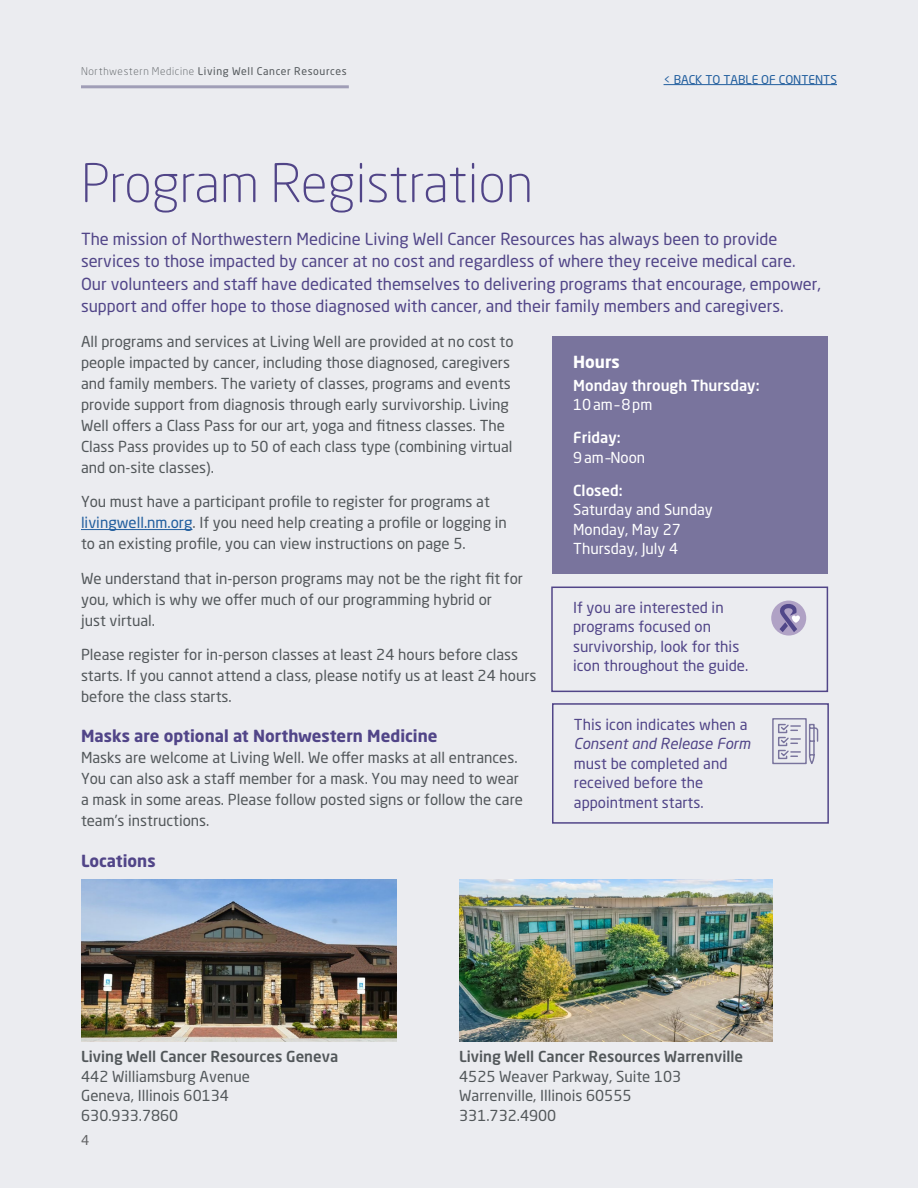
<style>
.page{position:relative;width:918px;height:1188px;background:#ebecf0}
.page>*{position:absolute;margin:0;border:0;box-sizing:border-box;transform-origin:0 0}
.t1{font:300 52.5px "Neo Sans Pro";color:#514588}
.t2{font:16.5px/22.5px "Neo Sans Pro";color:#514588}
.t3{font:700 16.5px "Neo Sans Pro";color:#514588}
.t4{font:700 16.5px "Neo Sans Pro";color:#fff}
.t5{font:15px/21px "Neo Sans Pro";color:#52575a}
.t6{font:15px/19.5px "Neo Sans Pro";color:#514588}
.t7{font:500 15px "Neo Sans Pro";color:#52575a}
.t8{font:15px/19.5px "Neo Sans Pro";color:#fff}
.t9{font:500 15px "Neo Sans Pro";color:#fff}
.t10{font:italic 15px "Neo Sans Pro";color:#514588}
.t11{font:13.5px "Neo Sans Pro";color:#636466}
.t12{font:12px "Neo Sans Pro";color:#215e9e}
.t13{font:10.5px "Neo Sans Pro";letter-spacing:.055em;color:#52575a}
.s1{font-weight:300}
.s2{color:#215e9e}
</style>
<div class="page">
<hr style="left:81px;top:529px;width:111px;height:1px;background:#215e9e">
<div style="left:552px;top:336px;width:275px;height:237px;background:#79749d"></div>
<img style="left:459px;top:880px;width:313px;height:161px">
<div style="left:551px;top:587px;width:277px;height:105px;border:2px solid #514588"></div>
<div style="left:552px;top:703px;width:277px;height:121px;border:2px solid #514588"></div>
<hr style="left:81px;top:85px;width:268px;height:3px;background:#a09eb7">
<hr style="left:664px;top:84px;width:173px;height:1px;background:#215e9e">
<img style="left:81px;top:880px;width:316px;height:161px">
<div style="left:771px;top:601px;width:35px;height:35px;background:#b0a2c5;border-radius:50%"></div>
<svg style="left:778px;top:601px;width:22px;height:31px"></svg>
<svg style="left:772px;top:718px;width:47px;height:47px"></svg>
<p class="t13" style="left:81px;top:64px;width:267px"><span class="s1">Northwestern Medicine</span> Living Well Cancer Resources</p>
<p class="t12" style="left:664px;top:72px;width:175px">&lt; BACK TO TABLE OF CONTENTS</p>
<h1 class="t1" style="left:81px;top:152px;width:454px">Program Registration</h1>
<p class="t2" style="left:81px;top:227px;width:742px">The mission of Northwestern Medicine Living Well Cancer Resources has always been to provide services to those impacted by cancer at no cost and regardless of where they receive medical care.<br>Our volunteers and staff have dedicated themselves to delivering programs that encourage, empower, support and offer hope to those diagnosed with cancer, and their family members and caregivers.</p>
<p class="t5" style="left:81px;top:331px;width:434px">All programs and services at Living Well are provided at no cost to people impacted by cancer, including those diagnosed, caregivers and family members. The variety of classes, programs and events provide support from diagnosis through early survivorship. Living Well offers a Class Pass for our art, yoga and fitness classes. The Class Pass provides up to 50 of each class type (combining virtual and on-site classes).</p>
<p class="t5" style="left:81px;top:491px;width:427px">You must have a participant profile to register for programs at <span class="s2">livingwell.nm.org</span>. If you need help creating a profile or logging in to an existing profile, you can view instructions on page 5.</p>
<p class="t5" style="left:81px;top:568px;width:443px">We understand that in-person programs may not be the right fit for you, which is why we offer much of our programming hybrid or<br>just virtual.</p>
<p class="t5" style="left:81px;top:644px;width:457px">Please register for in-person classes at least 24 hours before class starts. If you cannot attend a class, please notify us at least 24 hours before the class starts.</p>
<p class="t3" style="left:81px;top:725px;width:358px">Masks are optional at Northwestern Medicine</p>
<p class="t5" style="left:81px;top:747px;width:444px">Masks are welcome at Living Well. We offer masks at all entrances.<br>You can also ask a staff member for a mask. You may need to wear a mask in some areas. Please follow posted signs or follow the care team’s instructions.</p>
<p class="t3" style="left:81px;top:851px;width:76px">Locations</p>
<p class="t4" style="left:573px;top:351px;width:48px">Hours</p>
<p class="t9" style="left:573px;top:376px;width:188px">Monday through Thursday:</p>
<p class="t8" style="left:573px;top:395px;width:81px">10am–8pm</p>
<p class="t9" style="left:573px;top:428px;width:49px">Friday:</p>
<p class="t8" style="left:573px;top:447px;width:74px">9am–Noon</p>
<p class="t9" style="left:573px;top:481px;width:51px">Closed:</p>
<p class="t8" style="left:573px;top:500px;width:141px">Saturday and Sunday<br>Monday, May 27<br>Thursday, July 4</p>
<p class="t6" style="left:573px;top:597px;width:175px">If you are interested in programs focused on survivorship, look for this icon throughout the guide.</p>
<p class="t6" style="left:574px;top:714px;width:175px">This icon indicates when a</p>
<p class="t10" style="left:574px;top:734px;width:178px">Consent and Release Form</p>
<p class="t6" style="left:574px;top:753px;width:155px">must be completed and received before the appointment starts.</p>
<p class="t7" style="left:81px;top:1047px;width:259px">Living Well Cancer Resources Geneva</p>
<p class="t5" style="left:81px;top:1066px;width:170px;line-height:19.5px">442 Williamsburg Avenue<br>Geneva, Illinois 60134<br>630.933.7860</p>
<p class="t11" style="left:81px;top:1131px;width:10px">4</p>
<p class="t7" style="left:459px;top:1047px;width:285px">Living Well Cancer Resources Warrenville</p>
<p class="t5" style="left:459px;top:1066px;width:224px;line-height:19.5px">4525 Weaver Parkway, Suite 103<br>Warrenville, Illinois 60555<br>331.732.4900</p>
</div>
